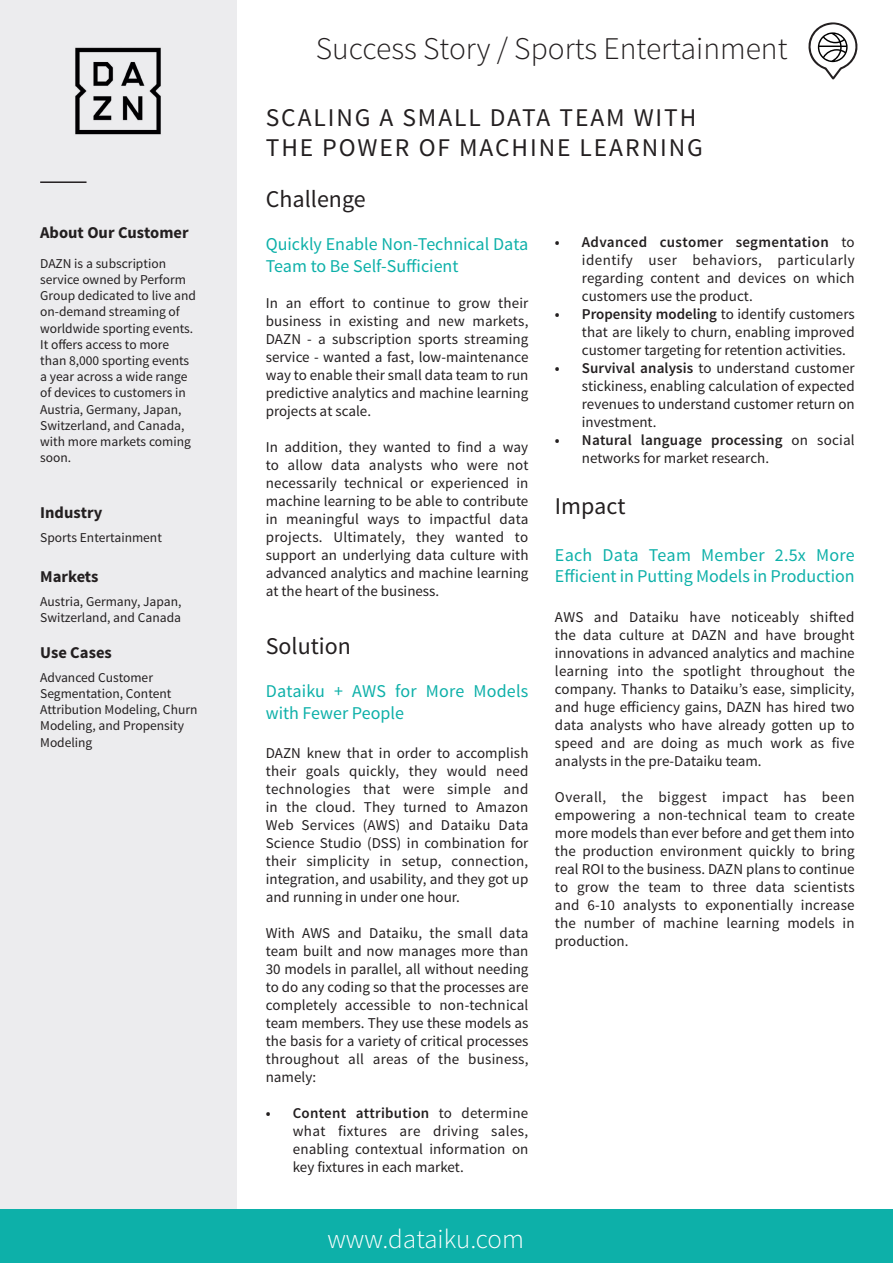
<style>
.page{position:relative;width:893px;height:1263px;background:#fff}
.page>*{position:absolute;margin:0;border:0;box-sizing:border-box;transform-origin:0 0}
.t1{font:300 31.5px "Source Sans Pro";color:#231f20}
.t2{font:300 27px "Source Sans Pro";color:#fff}
.t3{font:25.5px "Source Sans Pro";letter-spacing:.075em;color:#231f20}
.t4{font:24px "Source Sans Pro";color:#231f20}
.t5{font:18px/21.6px "Source Sans Pro";color:#0db0a9}
.t6{font:700 16.5px "Source Sans Pro";color:#231f20}
.t7{font:15px/18px "Source Sans Pro";color:#231f20;text-align:justify}
.t8{font:13.5px/16.2px "Source Sans Pro";color:#231f20}
.s1{font-weight:600}
</style>
<div class="page">
<div style="left:0;top:0;width:237px;height:1209px;background:#ececee"></div>
<div style="left:0;top:1210px;width:893px;height:53px;background:#0db0a9"></div>
<hr style="left:40px;top:181px;width:47px;height:2px;background:#231f20">
<img style="left:75px;top:47px;width:86px;height:88px">
<svg style="left:808px;top:22px;width:50px;height:58px"></svg>
<p class="t6" style="left:40px;top:222px;width:150px">About Our Customer</p>
<p class="t8" style="left:40px;top:255px;width:157px">DAZN is a subscription service owned by Perform<br>Group dedicated to live and on-demand streaming of worldwide sporting events.<br>It offers access to more than 8,000 sporting events a year across a wide range of devices to customers in<br>Austria, Germany, Japan,<br>Switzerland, and Canada, with more markets coming soon.</p>
<p class="t6" style="left:40px;top:502px;width:64px">Industry</p>
<p class="t8" style="left:40px;top:530px;width:123px">Sports Entertainment</p>
<p class="t6" style="left:40px;top:565px;width:60px">Markets</p>
<p class="t8" style="left:40px;top:593px;width:143px">Austria, Germany, Japan,<br>Switzerland, and Canada</p>
<p class="t6" style="left:40px;top:642px;width:73px">Use Cases</p>
<p class="t8" style="left:40px;top:669px;width:159px">Advanced Customer<br>Segmentation, Content<br>Attribution Modeling, Churn<br>Modeling, and Propensity<br>Modeling</p>
<p class="t1" style="left:316px;top:30px;width:473px">Success Story / Sports Entertainment</p>
<p class="t3" style="left:266px;top:102px;width:432px">SCALING A SMALL DATA TEAM WITH</p>
<p class="t3" style="left:266px;top:132px;width:439px">THE POWER OF MACHINE LEARNING</p>
<p class="t4" style="left:266px;top:184px;width:101px">Challenge</p>
<p class="t5" style="left:266px;top:234px;width:264px">Quickly Enable Non-Technical Data<br>Team to Be Self-Sufficient</p>
<p class="t7" style="left:266px;top:294px;width:264px">In an effort to continue to grow their business in existing and new markets, DAZN - a subscription sports streaming service - wanted a fast, low-maintenance way to enable their small data team to run predictive analytics and machine learning projects at scale.</p>
<p class="t7" style="left:266px;top:438px;width:264px">In addition, they wanted to find a way to allow data analysts who were not necessarily technical or experienced in machine learning to be able to contribute in meaningful ways to impactful data projects. Ultimately, they wanted to support an underlying data culture with advanced analytics and machine learning at the heart of the business.</p>
<p class="t4" style="left:266px;top:631px;width:87px">Solution</p>
<p class="t5" style="left:266px;top:680px;width:264px">Dataiku + AWS for More Models with Fewer People</p>
<p class="t7" style="left:266px;top:744px;width:264px">DAZN knew that in order to accomplish their goals quickly, they would need technologies that were simple and in the cloud. They turned to Amazon Web Services (AWS) and Dataiku Data Science Studio (DSS) in combination for their simplicity in setup, connection, integration, and usability, and they got up and running in under one hour.</p>
<p class="t7" style="left:266px;top:924px;width:264px">With AWS and Dataiku, the small data team built and now manages more than 30 models in parallel, all without needing to do any coding so that the processes are completely accessible to non-technical team members. They use these models as the basis for a variety of critical processes throughout all areas of the business, namely:</p>
<p class="t7" style="left:293px;top:1104px;width:237px;text-indent:-27px"><span class="s1">• Content attribution</span> to determine what fixtures are driving sales, enabling contextual information on key fixtures in each market.</p>
<p class="t2" style="left:327px;top:1223px;width:198px">www.dataiku.com</p>
<p class="t7" style="left:582px;top:234px;width:274px;text-indent:-27px"><span class="s1">• Advanced customer segmentation</span> to identify user behaviors, particularly regarding content and devices on which customers use the product.</p>
<p class="t7" style="left:582px;top:306px;width:274px;text-indent:-27px"><span class="s1">• Propensity modeling</span> to identify customers that are likely to churn, enabling improved customer targeting for retention activities.</p>
<p class="t7" style="left:582px;top:360px;width:274px;text-indent:-27px"><span class="s1">• Survival analysis</span> to understand customer stickiness, enabling calculation of expected revenues to understand customer return on investment.</p>
<p class="t7" style="left:582px;top:432px;width:274px;text-indent:-27px"><span class="s1">• Natural language processing</span> on social networks for market research.</p>
<p class="t4" style="left:555px;top:491px;width:72px">Impact</p>
<p class="t5" style="left:555px;top:544px;width:301px">Each Data Team Member 2.5x More<br>Efficient in Putting Models in Production</p>
<p class="t7" style="left:555px;top:608px;width:301px">AWS and Dataiku have noticeably shifted the data culture at DAZN and have brought innovations in advanced analytics and machine learning into the spotlight throughout the company. Thanks to Dataiku’s ease, simplicity, and huge efficiency gains, DAZN has hired two data analysts who have already gotten up to speed and are doing as much work as five analysts in the pre-Dataiku team.</p>
<p class="t7" style="left:555px;top:788px;width:301px">Overall, the biggest impact has been empowering a non-technical team to create more models than ever before and get them into the production environment quickly to bring real ROI to the business. DAZN plans to continue to grow the team to three data scientists and 6-10 analysts to exponentially increase the number of machine learning models in production.</p>
</div>
